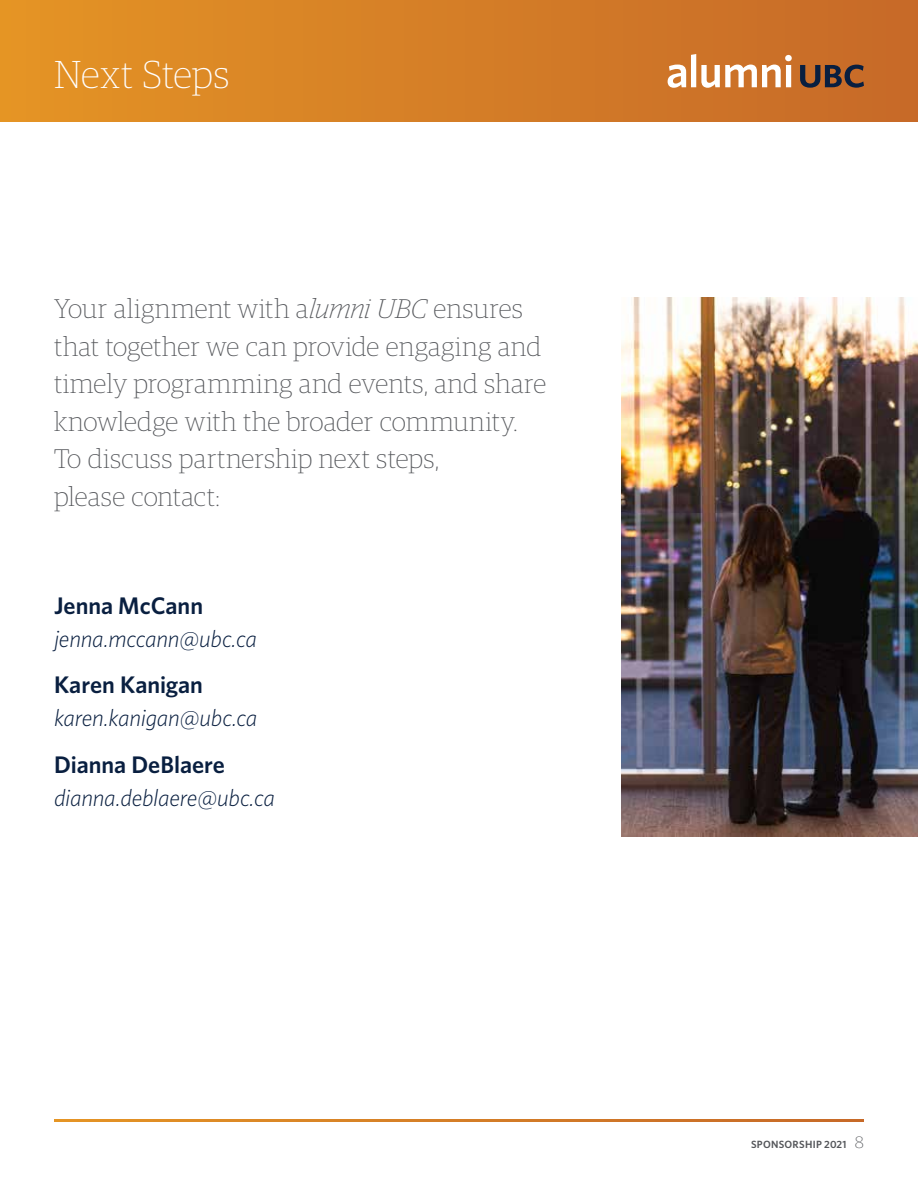
<style>
.page{position:relative;width:918px;height:1188px;background:#fff}
.page>*{position:absolute;margin:0;border:0;box-sizing:border-box;transform-origin:0 0}
.t1{font:100 39px "Guardian Egyp";color:#fff}
.t2{font:100 27px/37.5px "Guardian Egyp";letter-spacing:.01em;color:#54565a}
.t3{font:italic 300 24px "Whitney";letter-spacing:-.01em;color:#091f40}
.t4{font:600 24px "Whitney";color:#091f40}
.t5{font:600 10.5px "Whitney";letter-spacing:.025em;color:#54565a}
.s1{font-style:italic}
.s2{font-family:"Guardian Egyp";font-weight:100;font-size:16.5px}
</style>
<div class="page">
<div style="left:0;top:0;width:918px;height:122px;background:linear-gradient(to right,#e49425,#c66929)"></div>
<svg style="left:668px;top:54px;width:124px;height:34px"></svg>
<svg style="left:800px;top:65px;width:64px;height:23px"></svg>
<img style="left:621px;top:297px;width:297px;height:540px">
<h1 class="t1" style="left:54px;top:49px;width:177px">Next Steps</h1>
<p class="t2" style="left:54px;top:289px;width:494px">Your alignment with a<span class="s1">lumni UBC</span> ensures that together we can provide engaging and timely programming and events, and share knowledge with the broader community.<br>To discuss partnership next steps,<br>please contact:</p>
<p class="t4" style="left:54px;top:590px;width:151px">Jenna McCann</p>
<p class="t3" style="left:54px;top:622px;width:205px">jenna.mccann@ubc.ca</p>
<p class="t4" style="left:54px;top:669px;width:151px">Karen Kanigan</p>
<p class="t3" style="left:54px;top:702px;width:205px">karen.kanigan@ubc.ca</p>
<p class="t4" style="left:54px;top:748px;width:173px">Dianna DeBlaere</p>
<p class="t3" style="left:54px;top:781px;width:223px">dianna.deblaere@ubc.ca</p>
<p class="t5" style="left:751px;top:1137px;width:114px">SPONSORSHIP 2021 <span class="s2">8</span></p>
</div>
